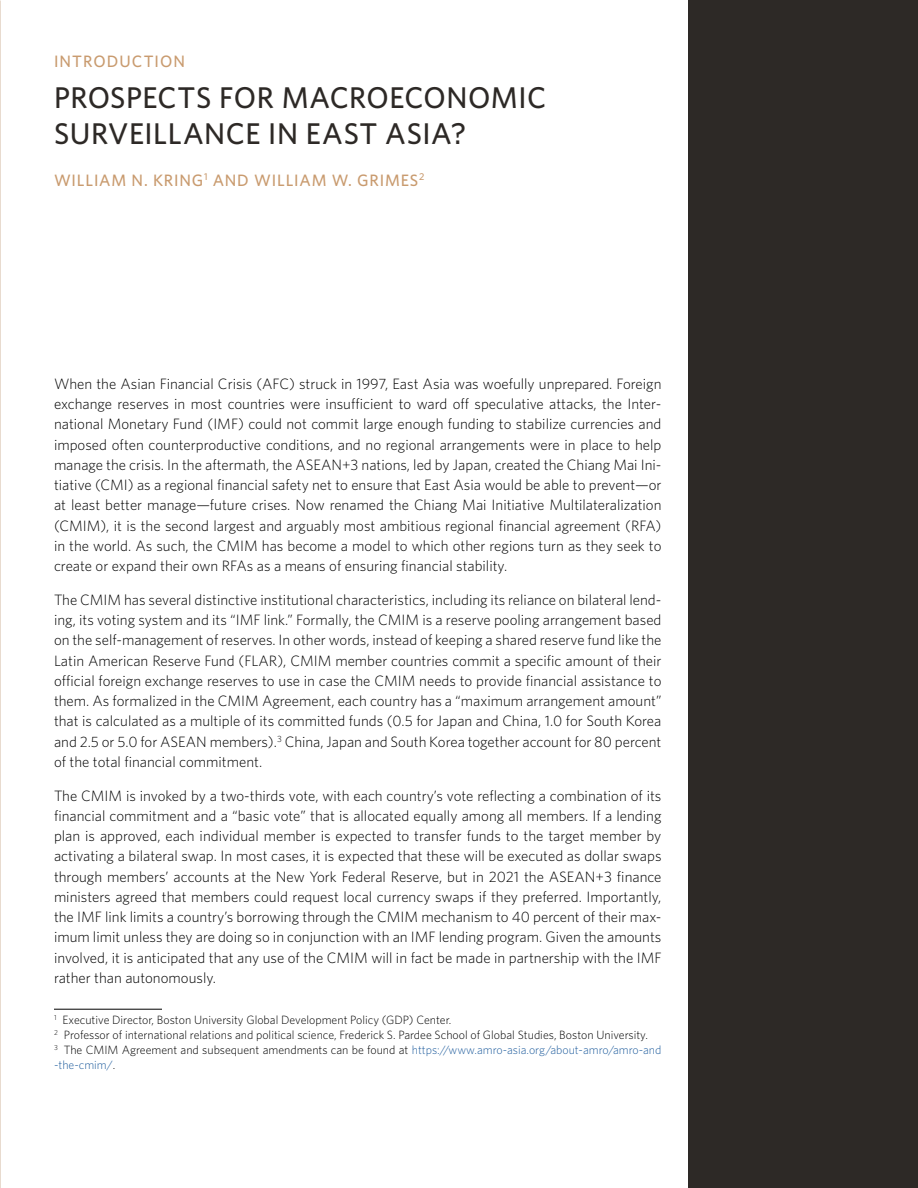
<style>
.page{position:relative;width:918px;height:1188px;background:#fff}
.page>*{position:absolute;margin:0;border:0;box-sizing:border-box;transform-origin:0 0}
.chapter_title{font:500 30px/36px "Whitney";letter-spacing:.015em;color:#2d2926}
.AUTHOR{font:500 16.5px "Whitney";letter-spacing:.05em;color:#c99b6f}
.chapter_number{font:500 16.5px "Whitney";letter-spacing:.065em;color:#c99b6f}
.t1{font:300 15px/20.2px "Whitney";color:#000;text-align:justify}
.FN{font:300 12px "Whitney";color:#000}
.FN-2{font:300 12px/15px "Whitney";color:#215e9e}
.s1{color:#000}
</style>
<div class="page">
<div style="left:688px;top:0;width:230px;height:1188px;background:#2d2926"></div>
<hr style="left:54px;top:1009px;width:108px;height:1px;background:#000">
<p class="chapter_number" style="left:54px;top:51px;width:133px">INTRODUCTION</p>
<p class="chapter_title" style="left:54px;top:79px;width:494px">PROSPECTS FOR MACROECONOMIC<br>SURVEILLANCE IN EAST ASIA?</p>
<p class="AUTHOR" style="left:54px;top:169px;width:372px">WILLIAM N. KRING<sup>1</sup> AND WILLIAM W. GRIMES<sup>2</sup></p>
<p class="t1" style="left:54px;top:373px;width:609px">When the Asian Financial Crisis (AFC) struck in 1997, East Asia was woefully unprepared. Foreign exchange reserves in most countries were insufficient to ward off speculative attacks, the Inter&shy;national Monetary Fund (IMF) could not commit large enough funding to stabilize currencies and imposed often counterproductive conditions, and no regional arrangements were in place to help manage the crisis. In the aftermath, the ASEAN+3 nations, led by Japan, created the Chiang Mai Ini&shy;tiative (CMI) as a regional financial safety net to ensure that East Asia would be able to prevent—or at least better manage—future crises. Now renamed the Chiang Mai Initiative Multilateralization (CMIM), it is the second largest and arguably most ambitious regional financial agreement (RFA) in the world. As such, the CMIM has become a model to which other regions turn as they seek to create or expand their own RFAs as a means of ensuring financial stability.</p>
<p class="t1" style="left:54px;top:589px;width:609px">The CMIM has several distinctive institutional characteristics, including its reliance on bilateral lend&shy;ing, its voting system and its “IMF link.” Formally, the CMIM is a reserve pooling arrangement based on the self-management of reserves. In other words, instead of keeping a shared reserve fund like the Latin American Reserve Fund (FLAR), CMIM member countries commit a specific amount of their official foreign exchange reserves to use in case the CMIM needs to provide financial assistance to them. As formalized in the CMIM Agreement, each country has a “maximum arrangement amount” that is calculated as a multiple of its committed funds (0.5 for Japan and China, 1.0 for South Korea and 2.5 or 5.0 for ASEAN members).<sup>3</sup> China, Japan and South Korea together account for 80 percent of the total financial commitment.</p>
<p class="t1" style="left:54px;top:785px;width:609px">The CMIM is invoked by a two-thirds vote, with each country’s vote reflecting a combination of its financial commitment and a “basic vote” that is allocated equally among all members. If a lending plan is approved, each individual member is expected to transfer funds to the target member by activating a bilateral swap. In most cases, it is expected that these will be executed as dollar swaps through members’ accounts at the New York Federal Reserve, but in 2021 the ASEAN+3 finance ministers agreed that members could request local currency swaps if they preferred. Importantly, the IMF link limits a country’s borrowing through the CMIM mechanism to 40 percent of their max&shy;imum limit unless they are doing so in conjunction with an IMF lending program. Given the amounts involved, it is anticipated that any use of the CMIM will in fact be made in partnership with the IMF rather than autonomously.</p>
<p class="FN" style="left:54px;top:1012px;width:399px"><sup>1</sup> Executive Director, Boston University Global Development Policy (GDP) Center.</p>
<p class="FN" style="left:54px;top:1027px;width:596px"><sup>2</sup> Professor of international relations and political science, Frederick S. Pardee School of Global Studies, Boston University.</p>
<p class="FN-2" style="left:54px;top:1042px;width:609px"><sup>3</sup> <span class="s1">The CMIM Agreement and subsequent amendments can be found at</span> https://www.amro-asia.org/about-amro/amro-and -the-cmim/<span class="s1">.</span></p>
</div>
